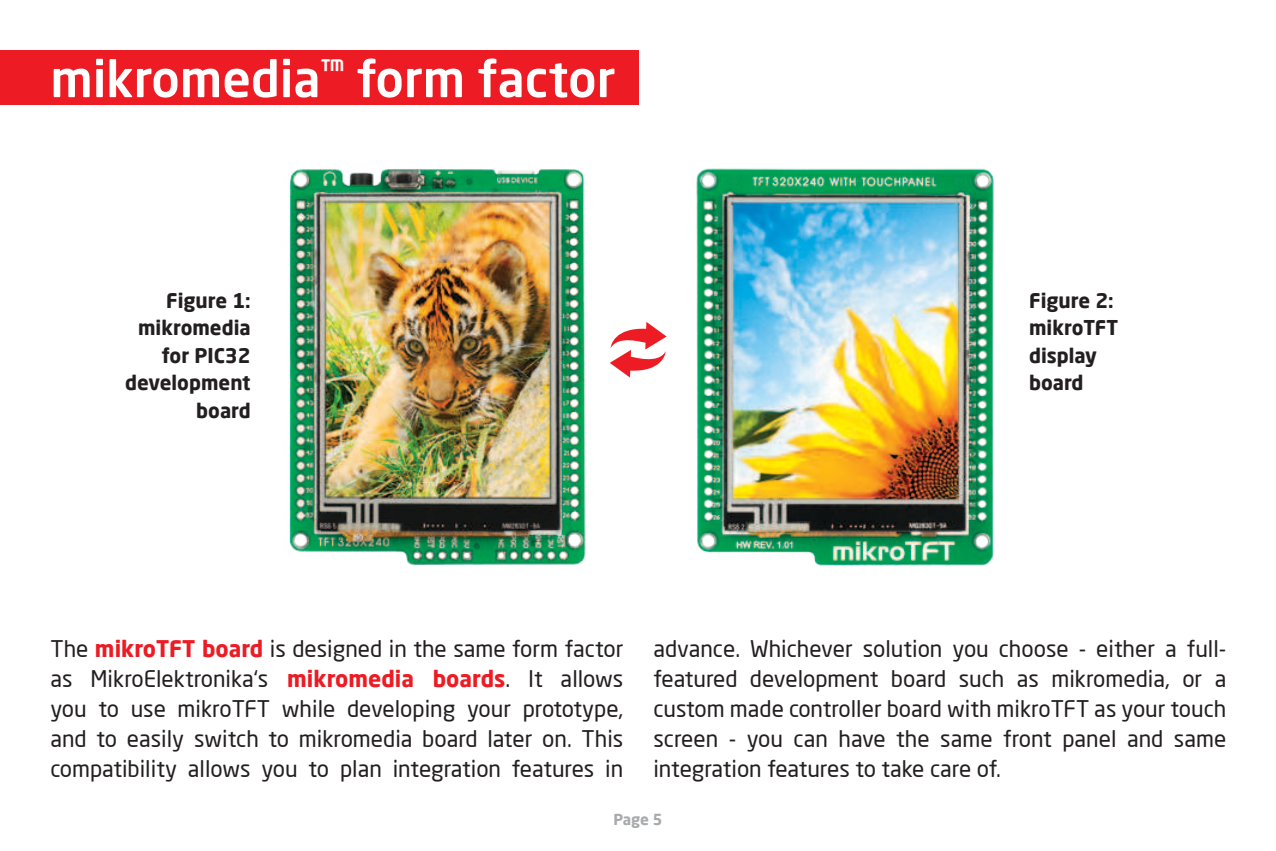
<style>
.page{position:relative;width:1276px;height:851px;background:#fff}
.page>*{position:absolute;margin:0;border:0;box-sizing:border-box;transform-origin:0 0}
.t1{font:500 50px "Neo Sans Pro";color:#fff}
.t2{font:22.5px/30px "Neo Sans Pro";color:#231f20;text-align:justify}
.t3{font:700 20px/27.5px "Neo Sans Pro";color:#231f20;text-align:right}
.t4{font:700 15px "Neo Sans Pro";color:#a8aaad}
.s1{font-weight:700;color:#ed1c24}
</style>
<div class="page">
<div style="left:0;top:50px;width:638px;height:54px;background:#ed1c24"></div>
<img style="left:289px;top:169px;width:297px;height:397px">
<img style="left:666px;top:168px;width:328px;height:398px">
<svg style="left:610px;top:322px;width:56px;height:55px"></svg>
<h1 class="t1" style="left:50px;top:58px;width:566px">mikromedia<sup>™</sup> form factor</h1>
<p class="t3" style="left:125px;top:288px;width:127px">Figure 1: mikromedia for PIC32 development board</p>
<p class="t3" style="left:1029px;top:288px;width:91px;text-align:left">Figure 2: mikroTFT display board</p>
<p class="t2" style="left:50px;top:636px;width:574px">The <span class="s1">mikroTFT board</span> is designed in the same form factor as MikroElektronika‘s <span class="s1">mikromedia boards</span>. It allows you to use mikroTFT while developing your prototype, and to easily switch to mikromedia board later on. This compatibility allows you to plan integration features in</p>
<p class="t2" style="left:653px;top:636px;width:574px">advance. Whichever solution you choose - either a full&shy;featured development board such as mikromedia, or a custom made controller board with mikroTFT as your touch screen - you can have the same front panel and same integration features to take care of.</p>
<p class="t4" style="left:613px;top:813px;width:51px">Page 5</p>
</div>
